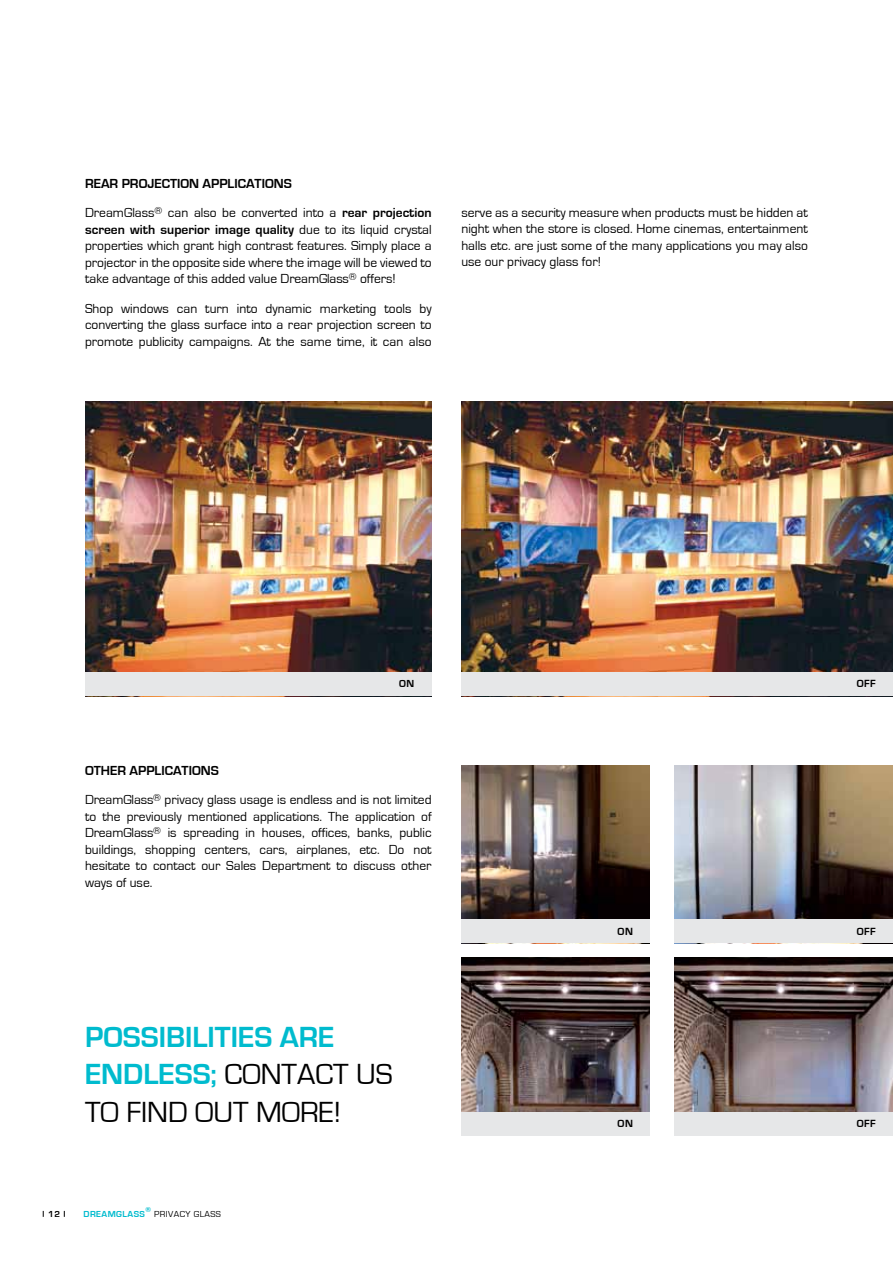
<style>
.page{position:relative;width:893px;height:1263px;background:#fff}
.page>*{position:absolute;margin:0;border:0;box-sizing:border-box;transform-origin:0 0}
.t1{font:700 30px/37.5px "Eurostile";color:#00bbce}
.t2{font:13.5px/16.5px "Eurostile";color:#000;text-align:justify}
.t3{font:700 13.5px/29.2px "Eurostile";color:#000}
.t4{font:700 10.65px "Eurostile";letter-spacing:.05em;color:#000}
.t5{font:700 10.5px "Eurostile";color:#000}
.t6{font:9px "Eurostile";letter-spacing:.05em;color:#000}
.t7{font:700 9px "Eurostile";letter-spacing:.05em;color:#00bbce}
.t8{font:700 9px "Eurostile";color:#000}
.t9{font:700 7.5px "Eurostile";color:#00bbce}
.s1{font-weight:400}
.s2{font-weight:700}
.s3{font-weight:400;color:#000}
</style>
<div class="page">
<img style="left:461px;top:765px;width:188px;height:154px">
<img style="left:461px;top:957px;width:188px;height:154px">
<img style="left:674px;top:957px;width:219px;height:154px">
<img style="left:674px;top:765px;width:219px;height:154px">
<img style="left:85px;top:401px;width:347px;height:271px">
<img style="left:461px;top:401px;width:432px;height:271px">
<div style="left:85px;top:672px;width:347px;height:24px;background:#e6e7e8"></div>
<div style="left:461px;top:672px;width:432px;height:24px;background:#e6e7e8"></div>
<div style="left:674px;top:919px;width:219px;height:24px;background:#e6e7e8"></div>
<div style="left:674px;top:1111px;width:219px;height:24px;background:#e6e7e8"></div>
<div style="left:461px;top:919px;width:188px;height:24px;background:#e6e7e8"></div>
<div style="left:461px;top:1111px;width:188px;height:24px;background:#e6e7e8"></div>
<p class="t3" style="left:85px;top:169px;width:348px">REAR PROJECTION APPLICATIONS<br><span class="s1">DreamGlass</span><sup>®</sup> <span class="s1">can also be converted into a</span> rear projection</p>
<p class="t2" style="left:85px;top:221px;width:348px"><span class="s2">screen with superior image quality</span> due to its liquid crystal properties which grant high contrast features. Simply place a projector in the opposite side where the image will be viewed to take advantage of this added value DreamGlass<sup>®</sup> offers!</p>
<p class="t2" style="left:85px;top:300px;width:348px">Shop windows can turn into dynamic marketing tools by converting the glass surface into a rear projection screen to promote publicity campaigns. At the same time, it can also</p>
<p class="t2" style="left:461px;top:204px;width:348px">serve as a security measure when products must be hidden at night when the store is closed. Home cinemas, entertainment halls etc. are just some of the many applications you may also use our privacy glass for!</p>
<p class="t5" style="left:399px;top:678px;width:17px">ON</p>
<p class="t4" style="left:857px;top:678px;width:21px">OFF</p>
<p class="t2" style="left:85px;top:756px;width:348px;line-height:29.2px"><span class="s2">OTHER APPLICATIONS<br></span>DreamGlass<sup>®</sup> privacy glass usage is endless and is not limited</p>
<p class="t2" style="left:85px;top:808px;width:348px">to the previously mentioned applications. The application of DreamGlass<sup>®</sup> is spreading in houses, offices, banks, public buildings, shopping centers, cars, airplanes, etc. Do not hesitate to contact our Sales Department to discuss other ways of use.</p>
<h1 class="t1" style="left:85px;top:1018px;width:309px">POSSIBILITIES ARE<br>ENDLESS; <span class="s3">CONTACT US<br>TO FIND OUT MORE!</span></h1>
<p class="t9" style="left:145px;top:1206px;width:7px">®</p>
<p class="t6" style="left:154px;top:1209px;width:68px">PRIVACY GLASS</p>
<p class="t8" style="left:48px;top:1209px;width:13px">12</p>
<p class="t7" style="left:84px;top:1209px;width:63px">DREAMGLASS</p>
<p class="t4" style="left:617px;top:925px;width:17px">ON</p>
<p class="t4" style="left:617px;top:1117px;width:17px">ON</p>
<p class="t4" style="left:857px;top:925px;width:21px">OFF</p>
<p class="t4" style="left:857px;top:1117px;width:21px">OFF</p>
</div>
